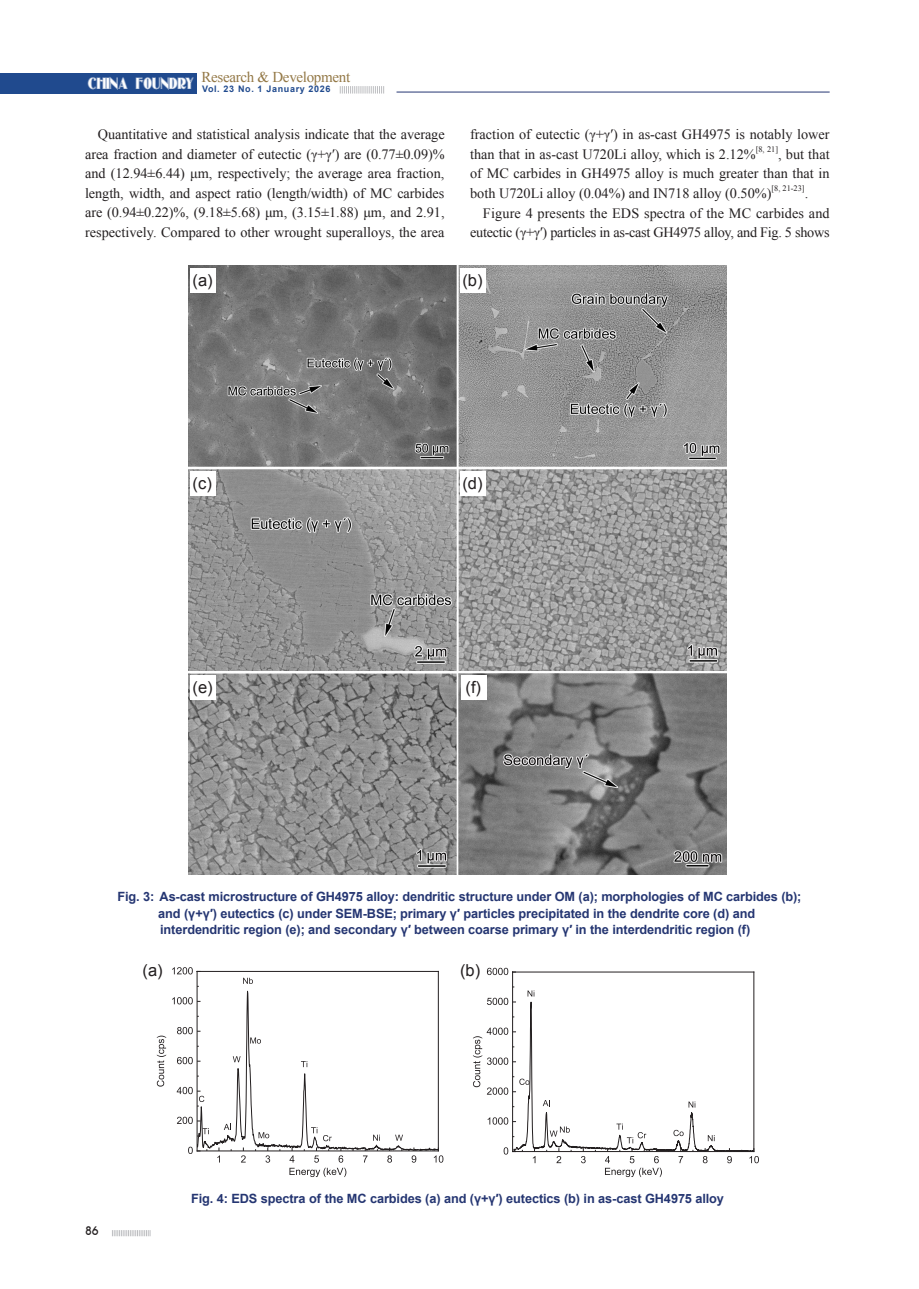
<style>
.page{position:relative;width:919px;height:1289px;background:#fff}
.page>*{position:absolute;margin:0;border:0;box-sizing:border-box;transform-origin:0 0}
.t1{font:16.5px "Arial";color:#231f20}
.t2{font:15px "Times New Roman";letter-spacing:-.02em;color:#937846}
.t3{font:14.25px/19.5px "Times New Roman";color:#231f20;text-align:justify}
.t4{font:14.25px "Times New Roman";letter-spacing:-.02em;color:#231f20}
.t5{font:700 12.75px/16.4px "Arial";letter-spacing:-.01em;color:#253672}
.t6{font:500 12px "Avant Garde IT Cby BT";color:#231f20}
.t7{font:700 9px "Arial";letter-spacing:.07em;color:#204a8e}
.t8{font:8.25px "Times New Roman";color:#231f20}
</style>
<div class="page">
<svg style="left:112px;top:1230px;width:39px;height:6px"></svg>
<div style="left:0;top:73px;width:197px;height:20px;background:#204a8e"></div>
<svg style="left:340px;top:86px;width:44px;height:7px"></svg>
<hr style="left:396px;top:92px;width:433px;height:1px;background:#253672">
<img style="left:188px;top:266px;width:538px;height:608px">
<svg style="left:157px;top:1035px;width:9px;height:51px"></svg>
<svg style="left:172px;top:967px;width:271px;height:209px"></svg>
<svg style="left:473px;top:967px;width:285px;height:209px"></svg>
<div style="left:458px;top:958px;width:26px;height:24px;background:#fff"></div>
<div style="left:190px;top:268px;width:26px;height:25px;background:#fff"></div>
<div style="left:460px;top:268px;width:26px;height:25px;background:#fff"></div>
<div style="left:190px;top:471px;width:26px;height:25px;background:#fff"></div>
<div style="left:460px;top:471px;width:26px;height:25px;background:#fff"></div>
<div style="left:190px;top:675px;width:26px;height:25px;background:#fff"></div>
<div style="left:461px;top:675px;width:26px;height:25px;background:#fff"></div>
<p class="t2" style="left:201px;top:67px;width:150px">Research &amp; Development</p>
<p class="t7" style="left:88px;top:83px;width:244px"><sup>CHINA</sup> <sup>FOUNDRY</sup> Vol. 23 No. 1 January 2026</p>
<p class="t3" style="left:85px;top:125px;width:361px;text-indent:13px">Quantitative and statistical analysis indicate that the average area fraction and diameter of eutectic (γ+γ′) are (0.77±0.09)% and (12.94±6.44) μm, respectively; the average area fraction, length, width, and aspect ratio (length/width) of MC carbides are (0.94±0.22)%, (9.18±5.68) μm, (3.15±1.88) μm, and 2.91, respectively. Compared to other wrought superalloys, the area</p>
<p class="t3" style="left:470px;top:125px;width:361px">fraction of eutectic (γ+γ′) in as-cast GH4975 is notably lower than that in as-cast U720Li alloy, which is 2.12%</p>
<p class="t8" style="left:755px;top:144px;width:24px">[8, 21]</p>
<p class="t3" style="left:470px;top:144px;width:361px;text-indent:308px">, but that of MC carbides in GH4975 alloy is much greater than that in both U720Li alloy (0.04%) and IN718 alloy (0.50%)</p>
<p class="t8" style="left:771px;top:183px;width:35px">[8, 21-23]</p>
<p class="t3" style="left:804px;top:183px;width:5px">.</p>
<p class="t3" style="left:483px;top:203px;width:348px">Figure 4 presents the EDS spectra of the MC carbides and</p>
<p class="t4" style="left:470px;top:223px;width:361px">eutectic (γ+γ′) particles in as-cast GH4975 alloy, and Fig. 5 shows</p>
<p class="t1" style="left:193px;top:269px;width:22px">(a)</p>
<p class="t1" style="left:462px;top:269px;width:22px">(b)</p>
<p class="t1" style="left:193px;top:472px;width:21px">(c)</p>
<p class="t1" style="left:462px;top:472px;width:22px">(d)</p>
<p class="t1" style="left:193px;top:676px;width:22px">(e)</p>
<p class="t1" style="left:465px;top:676px;width:17px">(f)</p>
<p class="t5" style="left:158px;top:889px;width:644px;text-indent:-41px">Fig. 3: As-cast microstructure of GH4975 alloy: dendritic structure under OM (a); morphologies of MC carbides (b); and (γ+γ′) eutectics (c) under SEM-BSE; primary γ′ particles precipitated in the dendrite core (d) and interdendritic region (e); and secondary γ′ between coarse primary γ′ in the interdendritic region (f)</p>
<p class="t1" style="left:143px;top:959px;width:22px">(a)</p>
<p class="t1" style="left:460px;top:959px;width:22px">(b)</p>
<p class="t6" style="left:85px;top:1223px;width:15px">86</p>
<p class="t5" style="left:191px;top:1190px;width:534px">Fig. 4: EDS spectra of the MC carbides (a) and (γ+γ′) eutectics (b) in as-cast GH4975 alloy</p>
</div>
